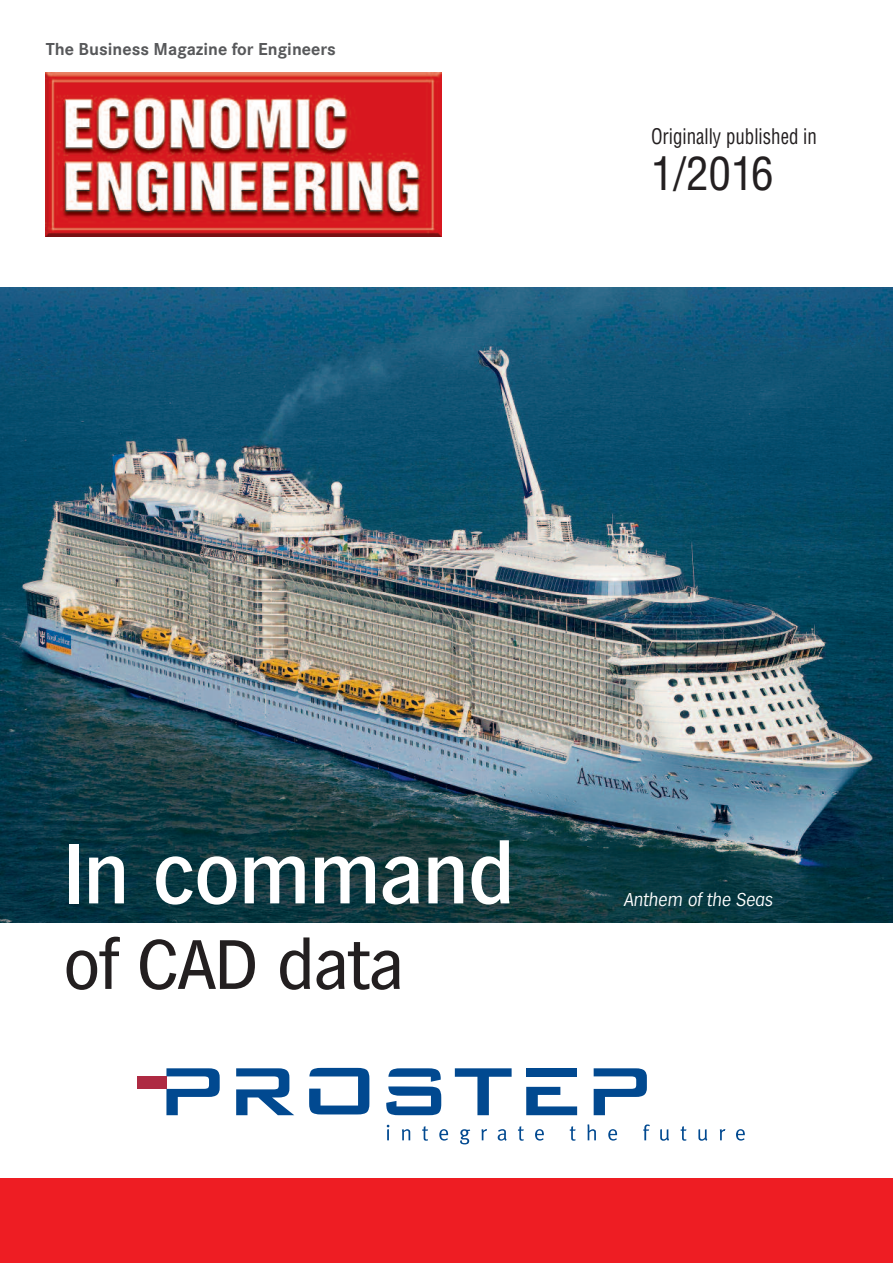
<style>
.page{position:relative;width:893px;height:1263px;background:#fff}
.page>*{position:absolute;margin:0;border:0;box-sizing:border-box;transform-origin:0 0}
.t1{font:500 82.5px "Hamburg";color:#fff}
.t2{font:67.5px "Hamburg";color:#231f20}
.t3{font:condensed 45px "Helvetica";color:#231f20}
.t4{font:condensed 21px "Helvetica";color:#231f20;scale:.9 1}
.t5{font:700 18px "Corporate S";color:#57585a}
.t6{font:italic 300 18px "Hamburg";color:#fff}
</style>
<div class="page">
<img style="left:0;top:287px;width:893px;height:636px">
<img style="left:46px;top:73px;width:396px;height:164px">
<div style="left:0;top:1178px;width:893px;height:85px;background:#ee1d23"></div>
<svg style="left:309px;top:1068px;width:60px;height:46px"></svg>
<svg style="left:166px;top:1068px;width:54px;height:47px"></svg>
<svg style="left:236px;top:1068px;width:58px;height:47px"></svg>
<svg style="left:386px;top:1068px;width:55px;height:47px"></svg>
<svg style="left:455px;top:1068px;width:57px;height:47px"></svg>
<svg style="left:594px;top:1068px;width:53px;height:47px"></svg>
<div style="left:137px;top:1076px;width:30px;height:13px;background:#ae2a42"></div>
<svg style="left:387px;top:1125px;width:2px;height:15px"></svg>
<svg style="left:402px;top:1129px;width:8px;height:11px"></svg>
<svg style="left:422px;top:1126px;width:6px;height:15px"></svg>
<svg style="left:439px;top:1129px;width:9px;height:11px"></svg>
<svg style="left:460px;top:1129px;width:10px;height:15px"></svg>
<svg style="left:481px;top:1129px;width:6px;height:11px"></svg>
<svg style="left:498px;top:1129px;width:9px;height:12px"></svg>
<svg style="left:518px;top:1126px;width:6px;height:15px"></svg>
<svg style="left:535px;top:1129px;width:9px;height:11px"></svg>
<svg style="left:570px;top:1126px;width:6px;height:15px"></svg>
<svg style="left:587px;top:1124px;width:9px;height:16px"></svg>
<svg style="left:608px;top:1129px;width:9px;height:11px"></svg>
<svg style="left:643px;top:1124px;width:7px;height:16px"></svg>
<svg style="left:660px;top:1129px;width:9px;height:12px"></svg>
<svg style="left:681px;top:1126px;width:5px;height:15px"></svg>
<svg style="left:698px;top:1129px;width:9px;height:12px"></svg>
<svg style="left:720px;top:1129px;width:5px;height:11px"></svg>
<svg style="left:736px;top:1129px;width:9px;height:11px"></svg>
<svg style="left:526px;top:1087px;width:51px;height:28px"></svg>
<div style="left:526px;top:1068px;width:51px;height:9px;background:#014990"></div>
<p class="t5" style="left:46px;top:38px;width:292px">The Business Magazine for Engineers</p>
<p class="t4" style="left:651px;top:124px;width:186px">Originally published in</p>
<h3 class="t3" style="left:651px;top:148px;width:124px">1/2016</h3>
<h1 class="t1" style="left:64px;top:827px;width:452px">In command</h1>
<h2 class="t2" style="left:64px;top:926px;width:341px">of CAD data</h2>
<p class="t6" style="left:624px;top:889px;width:150px">Anthem of the Seas</p>
</div>
